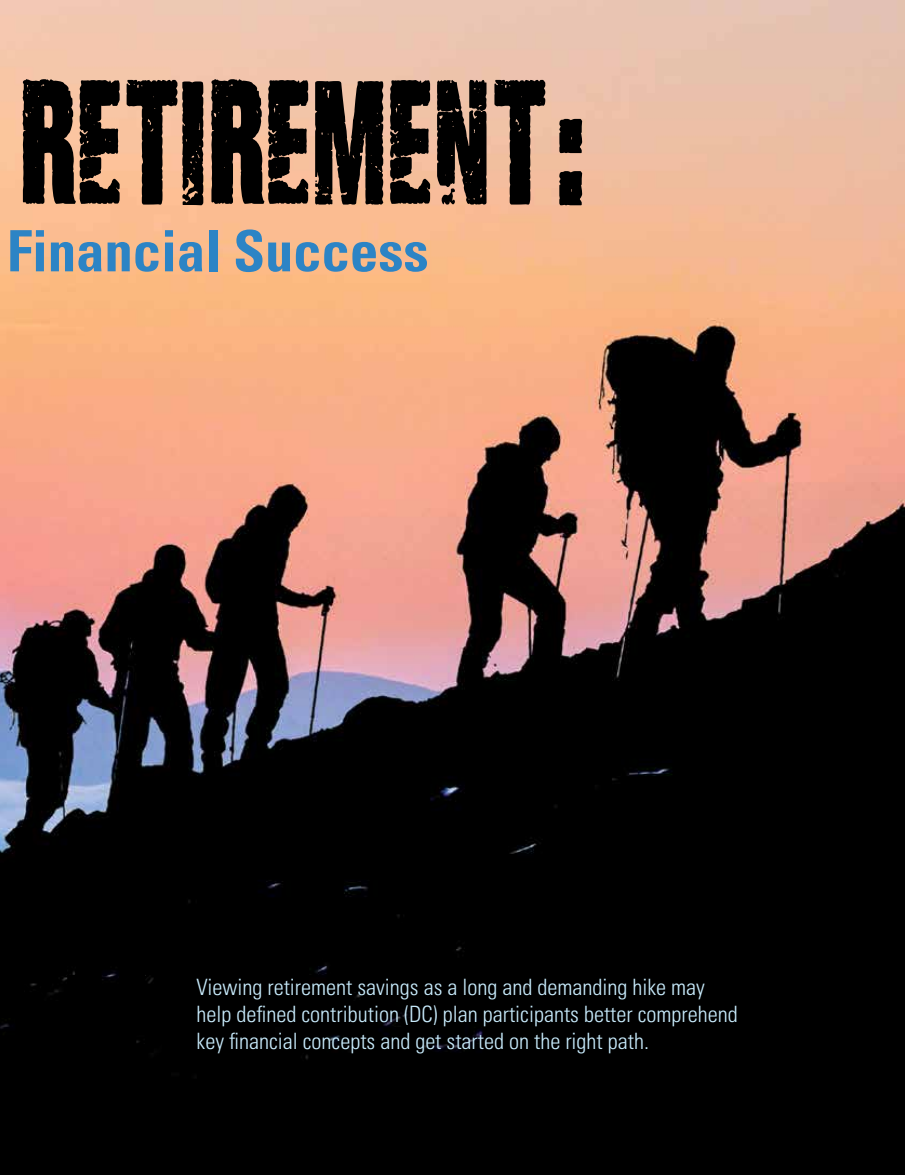
<style>
.page{position:relative;width:905px;height:1175px;background:#fff}
.page>*{position:absolute;margin:0;border:0;box-sizing:border-box;transform-origin:0 0}
.t1{font:147px "Ciudad Podrida";letter-spacing:.01em;color:#000}
.t2{font:700 condensed 57px "Univers LT Pro";letter-spacing:-.005em;color:#2c84c5}
.t3{font:300 condensed 22.5px/27px "Univers LT Pro";color:#c7eafb}
</style>
<div class="page">
<img style="left:0;top:0;width:904px;height:1174px">
<h1 class="t1" style="left:23px;top:76px;width:569px">RETIREMENT:</h1>
<h2 class="t2" style="left:7px;top:216px;width:423px">Financial Success</h2>
<p class="t3" style="left:196px;top:972px;width:542px">Viewing retirement savings as a long and demanding hike may help defined contribution (DC) plan participants better comprehend key financial concepts and get started on the right path.</p>
</div>
